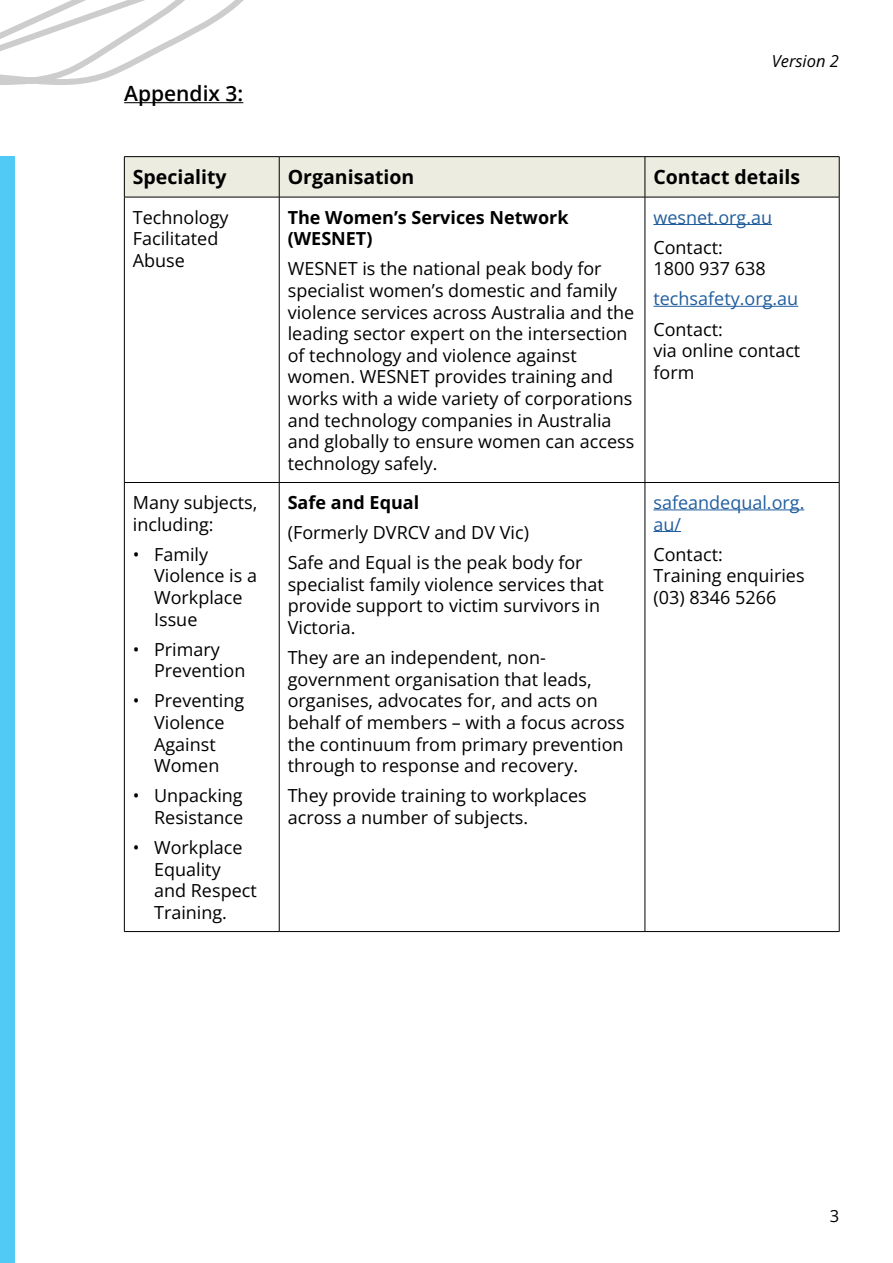
<style>
.page{position:relative;width:893px;height:1263px;background:#fff}
.page>*{position:absolute;margin:0;border:0;box-sizing:border-box;transform-origin:0 0}
.t1{font:600 21px "Open Sans";color:#000}
.t2{font:700 19.5px "Open Sans";color:#000}
.t3{font:18px/21.6px "Open Sans";color:#000}
.t4{font:18px/21.6px "Open Sans";color:#215e9e}
.t5{font:700 18px/21.6px "Open Sans";color:#000}
.t6{font:italic 16.5px "Open Sans";color:#000}
.t7{font:16.5px "Open Sans";color:#000}
</style>
<div class="page">
<div style="left:0;top:156px;width:15px;height:1107px;background:#51caf5"></div>
<hr style="left:124px;top:102px;width:119px;height:1px;background:#000">
<div style="left:125px;top:157px;width:714px;height:40px;background:#edece0"></div>
<hr style="left:279px;top:157px;width:1px;height:40px;background:#000">
<hr style="left:645px;top:157px;width:1px;height:40px;background:#000">
<hr style="left:279px;top:197px;width:1px;height:285px;background:#000">
<hr style="left:645px;top:197px;width:1px;height:285px;background:#000">
<hr style="left:124px;top:482px;width:155px;height:1px;background:#000">
<hr style="left:279px;top:482px;width:366px;height:1px;background:#000">
<hr style="left:279px;top:483px;width:1px;height:448px;background:#000">
<hr style="left:645px;top:482px;width:194px;height:1px;background:#000">
<hr style="left:645px;top:483px;width:1px;height:448px;background:#000">
<hr style="left:124px;top:931px;width:155px;height:1px;background:#000">
<hr style="left:279px;top:931px;width:366px;height:1px;background:#000">
<hr style="left:645px;top:931px;width:194px;height:1px;background:#000">
<hr style="left:124px;top:197px;width:1px;height:285px;background:#000">
<hr style="left:839px;top:197px;width:1px;height:285px;background:#000">
<hr style="left:124px;top:483px;width:1px;height:448px;background:#000">
<hr style="left:839px;top:483px;width:1px;height:448px;background:#000">
<hr style="left:124px;top:156px;width:155px;height:1px;background:#000">
<hr style="left:124px;top:157px;width:1px;height:40px;background:#000">
<hr style="left:279px;top:156px;width:366px;height:1px;background:#000">
<hr style="left:645px;top:156px;width:194px;height:1px;background:#000">
<hr style="left:839px;top:157px;width:1px;height:40px;background:#000">
<hr style="left:124px;top:197px;width:155px;height:1px;background:#000">
<hr style="left:279px;top:197px;width:366px;height:1px;background:#000">
<hr style="left:645px;top:197px;width:194px;height:1px;background:#000">
<hr style="left:653px;top:224px;width:119px;height:1px;background:#215e9e">
<hr style="left:653px;top:306px;width:145px;height:1px;background:#215e9e">
<hr style="left:653px;top:510px;width:151px;height:1px;background:#215e9e">
<svg style="left:653px;top:531px;width:28px;height:1px"></svg>
<svg style="left:0;top:0;width:244px;height:85px"></svg>
<p class="t1" style="left:124px;top:79px;width:121px">Appendix 3:</p>
<p class="t6" style="left:772px;top:49px;width:69px">Version 2</p>
<p class="t2" style="left:133px;top:164px;width:95px">Speciality</p>
<p class="t2" style="left:288px;top:164px;width:128px">Organisation</p>
<p class="t2" style="left:653px;top:164px;width:148px">Contact details</p>
<p class="t3" style="left:133px;top:206px;width:97px">Technology<br>Facilitated<br>Abuse</p>
<p class="t5" style="left:288px;top:206px;width:282px">The Women’s Services Network (WESNET)</p>
<p class="t4" style="left:653px;top:206px;width:120px">wesnet.org.au</p>
<p class="t3" style="left:653px;top:236px;width:114px">Contact:<br>1800 937 638</p>
<p class="t4" style="left:653px;top:288px;width:146px">techsafety.org.au</p>
<p class="t3" style="left:653px;top:318px;width:148px">Contact:<br>via online contact form</p>
<p class="t3" style="left:288px;top:257px;width:348px">WESNET is the national peak body for specialist women’s domestic and family violence services across Australia and the leading sector expert on the intersection of technology and violence against women. WESNET provides training and works with a wide variety of corporations and technology companies in Australia and globally to ensure women can access technology safely.</p>
<p class="t3" style="left:133px;top:491px;width:126px">Many subjects, including:</p>
<p class="t3" style="left:154px;top:543px;width:105px;text-indent:-21px">• Family<br>Violence is a<br>Workplace<br>Issue</p>
<p class="t3" style="left:154px;top:638px;width:93px;text-indent:-21px">• Primary<br>Prevention</p>
<p class="t3" style="left:133px;top:689px;width:113px;text-align:center">• Preventing<br>Violence<br>Against<br>Women</p>
<p class="t3" style="left:133px;top:784px;width:112px;text-align:right">• Unpacking<br>Resistance</p>
<p class="t3" style="left:154px;top:836px;width:104px;text-indent:-21px">• Workplace<br>Equality and Respect<br>Training.</p>
<p class="t5" style="left:288px;top:491px;width:133px">Safe and Equal</p>
<p class="t3" style="left:288px;top:517px;width:296px;line-height:30.2px">(Formerly DVRCV and DV Vic)<br>Safe and Equal is the peak body for</p>
<p class="t3" style="left:288px;top:573px;width:318px">specialist family violence services that provide support to victim survivors in<br>Victoria.</p>
<p class="t3" style="left:288px;top:646px;width:338px">They are an independent, non&shy;government organisation that leads, organises, advocates for, and acts on behalf of members – with a focus across the continuum from primary prevention through to response and recovery.</p>
<p class="t3" style="left:288px;top:784px;width:301px">They provide training to workplaces across a number of subjects.</p>
<p class="t4" style="left:653px;top:491px;width:152px">safeandequal.org. au/</p>
<p class="t3" style="left:653px;top:543px;width:153px">Contact:<br>Training enquiries (03) 8346 5266</p>
<p class="t7" style="left:830px;top:1204px;width:11px">3</p>
</div>
